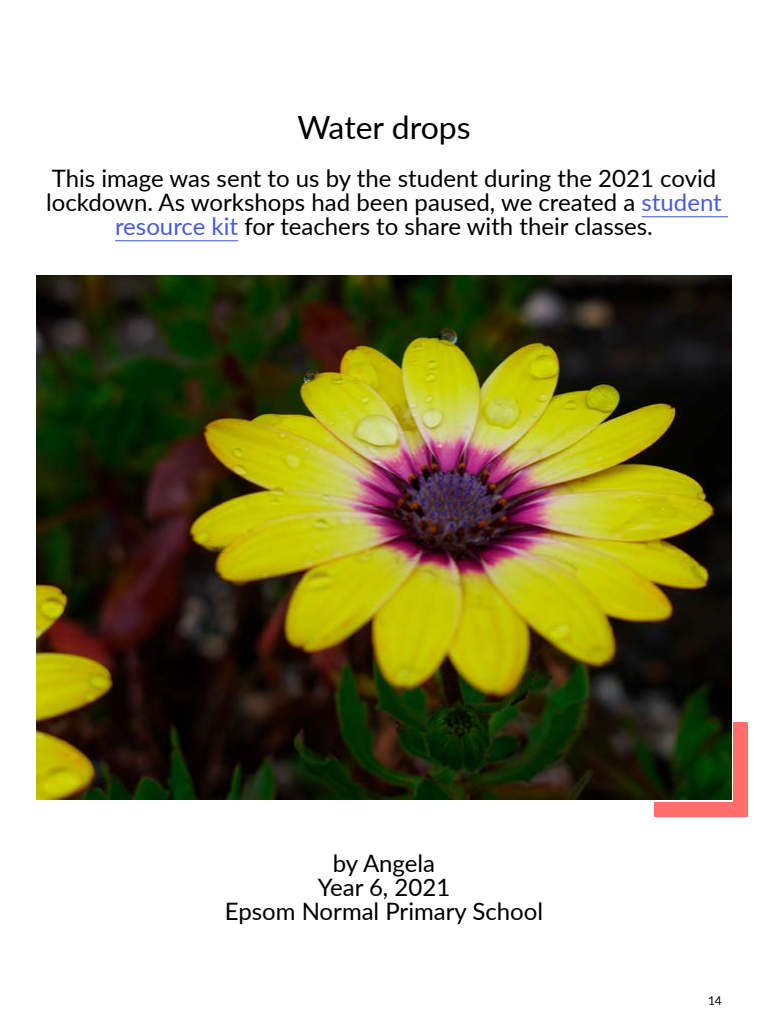
<style>
.page{position:relative;width:768px;height:1024px;background:#fff}
.page>*{position:absolute;margin:0;border:0;box-sizing:border-box;transform-origin:0 0}
.t1{font:32px "Lato";color:#000}
.t2{font:24px/24px "Lato";color:#000;text-align:center}
.t3{font:12px "Lato";color:#000}
.s1{color:#485cdb}
</style>
<div class="page">
<img style="left:36px;top:276px;width:696px;height:524px">
<div style="left:654px;top:802px;width:94px;height:14px;background:#ff6e69"></div>
<div style="left:734px;top:722px;width:14px;height:94px;background:#ff6e69"></div>
<hr style="left:642px;top:216px;width:86px;height:1px;background:#485cdb">
<hr style="left:115px;top:240px;width:123px;height:1px;background:#485cdb">
<h1 class="t1" style="left:297px;top:105px;width:175px">Water drops</h1>
<p class="t2" style="left:46px;top:165px;width:677px">This image was sent to us by the student during the 2021 covid lockdown. As workshops had been paused, we created a <span class="s1">student resource kit</span> for teachers to share with their classes.</p>
<p class="t2" style="left:225px;top:850px;width:320px">by Angela<br>Year 6, 2021<br>Epsom Normal Primary School</p>
<p class="t3" style="left:708px;top:992px;width:15px">14</p>
</div>
